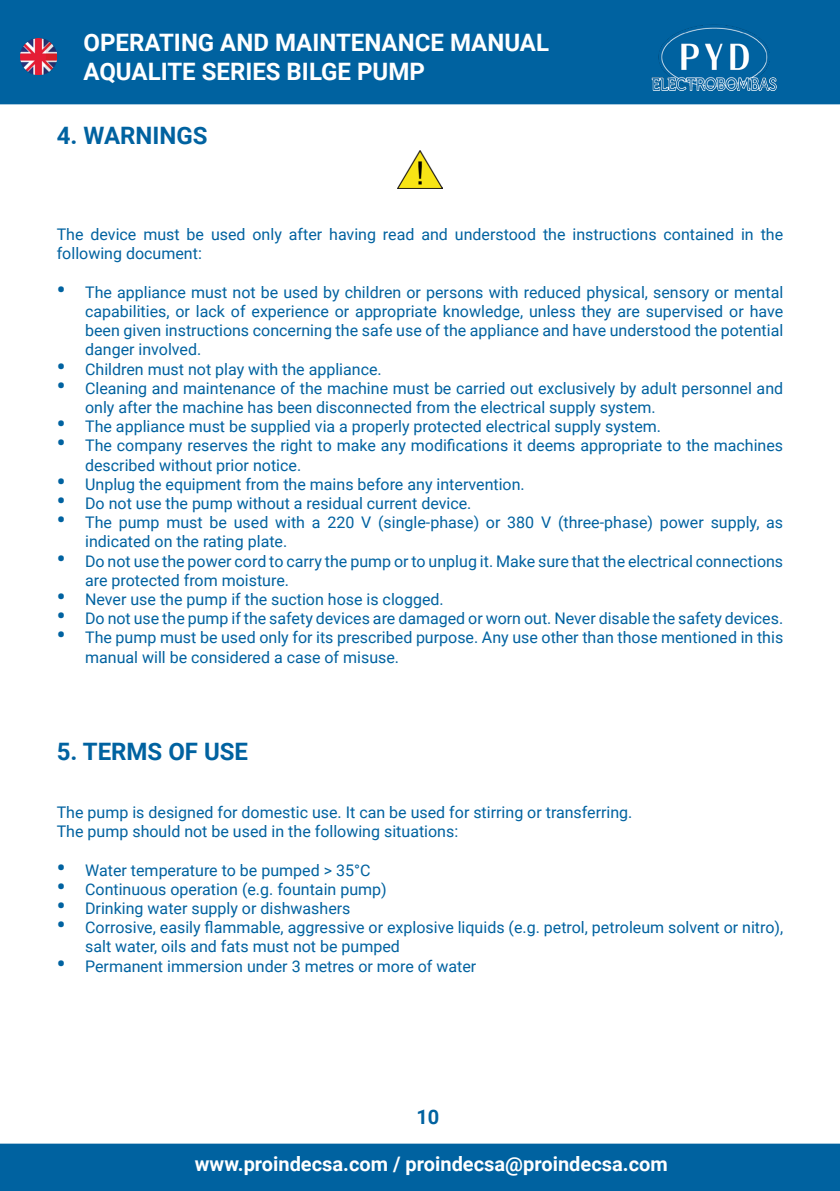
<style>
.page{position:relative;width:840px;height:1191px;background:#fff}
.page>*{position:absolute;margin:0;border:0;box-sizing:border-box;transform-origin:0 0}
.t1{font:700 24px/28.8px "Roboto";color:#fff}
.t2{font:700 24px "Roboto";color:#0062a0}
.t3{font:700 20px "Roboto";color:#fff}
.t4{font:700 20px "Roboto";color:#0062a0}
.t5{font:16px/19.2px "Roboto";color:#0062a0}
.s1{font-weight:700;font-size:24px}
</style>
<div class="page">
<div style="left:0;top:0;width:839px;height:104px;background:#0062a0"></div>
<div style="left:0;top:1143px;width:839px;height:48px;background:#0062a0"></div>
<img style="left:643px;top:24px;width:139px;height:67px">
<img style="left:20px;top:39px;width:37px;height:36px">
<img style="left:397px;top:150px;width:45px;height:39px">
<h1 class="t1" style="left:83px;top:27px;width:467px">OPERATING AND MAINTENANCE MANUAL<br>AQUALITE SERIES BILGE PUMP</h1>
<p class="t2" style="left:57px;top:119px;width:152px">4. WARNINGS</p>
<p class="t5" style="left:57px;top:224px;width:727px">The device must be used only after having read and understood the instructions contained in the following document:</p>
<p class="t5" style="left:85px;top:282px;width:699px;text-align:justify;text-indent:-28px"><span class="s1">•</span> The appliance must not be used by children or persons with reduced physical, sensory or mental capabilities, or lack of experience or appropriate knowledge, unless they are supervised or have been given instructions concerning the safe use of the appliance and have understood the potential danger involved.</p>
<p class="t5" style="left:57px;top:359px;width:326px"><span class="s1">•</span> Children must not play with the appliance.</p>
<p class="t5" style="left:85px;top:378px;width:699px;text-indent:-28px"><span class="s1">•</span> Cleaning and maintenance of the machine must be carried out exclusively by adult personnel and only after the machine has been disconnected from the electrical supply system.</p>
<p class="t5" style="left:57px;top:416px;width:605px"><span class="s1">•</span> The appliance must be supplied via a properly protected electrical supply system.</p>
<p class="t5" style="left:85px;top:435px;width:699px;text-indent:-28px"><span class="s1">•</span> The company reserves the right to make any modifications it deems appropriate to the machines described without prior notice.</p>
<p class="t5" style="left:57px;top:474px;width:469px"><span class="s1">•</span> Unplug the equipment from the mains before any intervention.</p>
<p class="t5" style="left:57px;top:493px;width:416px"><span class="s1">•</span> Do not use the pump without a residual current device.</p>
<p class="t5" style="left:85px;top:512px;width:699px;text-indent:-28px"><span class="s1">•</span> The pump must be used with a 220 V (single-phase) or 380 V (three-phase) power supply, as indicated on the rating plate.</p>
<p class="t5" style="left:85px;top:551px;width:699px;text-indent:-28px"><span class="s1">•</span> Do not use the power cord to carry the pump or to unplug it. Make sure that the electrical connections are protected from moisture.</p>
<p class="t5" style="left:57px;top:589px;width:388px"><span class="s1">•</span> Never use the pump if the suction hose is clogged.</p>
<p class="t5" style="left:57px;top:608px;width:727px"><span class="s1">•</span> Do not use the pump if the safety devices are damaged or worn out. Never disable the safety devices.</p>
<p class="t5" style="left:85px;top:627px;width:699px;text-indent:-28px"><span class="s1">•</span> The pump must be used only for its prescribed purpose. Any use other than those mentioned in this manual will be considered a case of misuse.</p>
<p class="t2" style="left:57px;top:735px;width:193px">5. TERMS OF USE</p>
<p class="t5" style="left:57px;top:802px;width:577px">The pump is designed for domestic use. It can be used for stirring or transferring.</p>
<p class="t5" style="left:57px;top:821px;width:403px">The pump should not be used in the following situations:</p>
<p class="t5" style="left:57px;top:859px;width:315px"><span class="s1">•</span> Water temperature to be pumped &gt; 35°C</p>
<p class="t5" style="left:57px;top:879px;width:331px"><span class="s1">•</span> Continuous operation (e.g. fountain pump)</p>
<p class="t5" style="left:57px;top:898px;width:295px"><span class="s1">•</span> Drinking water supply or dishwashers</p>
<p class="t5" style="left:85px;top:917px;width:699px;text-indent:-28px"><span class="s1">•</span> Corrosive, easily flammable, aggressive or explosive liquids (e.g. petrol, petroleum solvent or nitro), salt water, oils and fats must not be pumped</p>
<p class="t5" style="left:57px;top:955px;width:421px"><span class="s1">•</span> Permanent immersion under 3 metres or more of water</p>
<p class="t4" style="left:416px;top:1103px;width:24px">10</p>
<p class="t3" style="left:195px;top:1150px;width:474px">www.proindecsa.com / proindecsa@proindecsa.com</p>
</div>
